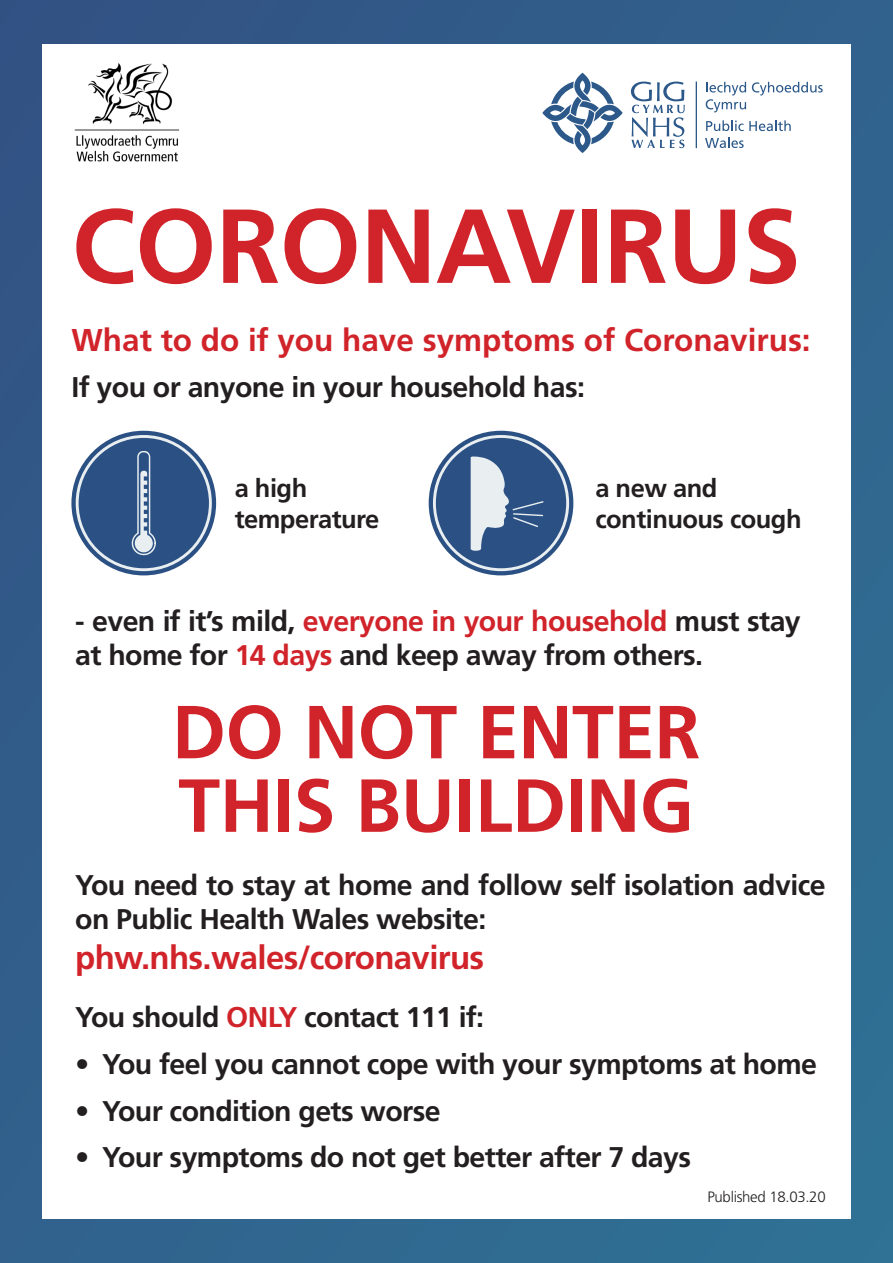
<style>
.page{position:relative;width:893px;height:1263px;background:#fff}
.page>*{position:absolute;margin:0;border:0;box-sizing:border-box;transform-origin:0 0}
.t1{font:700 105px "Frutiger LT Pro";letter-spacing:-.005em;color:#d1232a}
.t2{font:700 75px/73.5px "Frutiger LT Pro";letter-spacing:-.005em;color:#d1232a}
.t3{font:700 33px "Frutiger LT Pro";letter-spacing:-.02em;color:#d1232a}
.t4{font:700 31.5px "Frutiger LT Pro";color:#d1232a}
.t5{font:700 28.5px/34.2px "Frutiger LT Pro";letter-spacing:-.02em;color:#231f20}
.t6{font:700 25.5px/31.5px "Frutiger LT Pro";letter-spacing:-.02em;color:#231f20}
.t7{font:300 15px "Frutiger LT Pro";letter-spacing:-.02em;color:#231f20}
.s1{color:#d1232a}
</style>
<div class="page">
<div style="left:0;top:0;width:893px;height:1263px;background:linear-gradient(to right,#315988,#306a91)"></div>
<div style="left:42px;top:44px;width:809px;height:1175px;background:#fff"></div>
<svg style="left:752px;top:82px;width:71px;height:13px"></svg>
<svg style="left:706px;top:82px;width:40px;height:30px"></svg>
<svg style="left:706px;top:120px;width:85px;height:11px"></svg>
<svg style="left:705px;top:137px;width:39px;height:11px"></svg>
<hr style="left:696px;top:82px;width:1px;height:66px;background:#2c598a">
<svg style="left:542px;top:73px;width:81px;height:80px"></svg>
<svg style="left:631px;top:82px;width:54px;height:66px"></svg>
<img style="left:74px;top:63px;width:105px;height:99px">
<div style="left:429px;top:431px;width:144px;height:144px;background:#2b5084;border-radius:50%"></div>
<div style="left:433px;top:435px;width:136px;height:136px;border:3px solid #e9eff1;border-radius:50%"></div>
<svg style="left:471px;top:456px;width:73px;height:95px"></svg>
<div style="left:71px;top:431px;width:145px;height:144px;background:#2b5084;border-radius:50%"></div>
<div style="left:76px;top:435px;width:136px;height:136px;border:3px solid #e9eff1;border-radius:50%"></div>
<svg style="left:131px;top:451px;width:25px;height:105px"></svg>
<p class="t1" style="left:71px;top:184px;width:731px">CORONAVIRUS</p>
<p class="t4" style="left:71px;top:321px;width:741px">What to do if you have symptoms of Coronavirus:</p>
<p class="t5" style="left:71px;top:370px;width:515px">If you or anyone in your household has:</p>
<p class="t6" style="left:235px;top:472px;width:146px">a high temperature</p>
<p class="t6" style="left:595px;top:472px;width:208px">a new and continuous cough</p>
<p class="t5" style="left:75px;top:604px;width:727px">- even if it’s mild, <span class="s1">everyone in your household</span> must stay at home for <span class="s1">14 days</span> and keep away from others.</p>
<p class="t2" style="left:172px;top:695px;width:530px">DO NOT ENTER<br>THIS BUILDING</p>
<p class="t5" style="left:75px;top:868px;width:752px">You need to stay at home and follow self isolation advice on Public Health Wales website:</p>
<p class="t3" style="left:75px;top:938px;width:410px">phw.nhs.wales/coronavirus</p>
<p class="t5" style="left:75px;top:999px;width:410px">You should <span class="s1">ONLY</span> contact 111 if:</p>
<p class="t5" style="left:75px;top:1046px;width:743px">• You feel you cannot cope with your symptoms at home</p>
<p class="t5" style="left:75px;top:1093px;width:367px">• Your condition gets worse</p>
<p class="t5" style="left:75px;top:1140px;width:617px">• Your symptoms do not get better after 7 days</p>
<p class="t7" style="left:707px;top:1188px;width:120px">Published 18.03.20</p>
</div>
